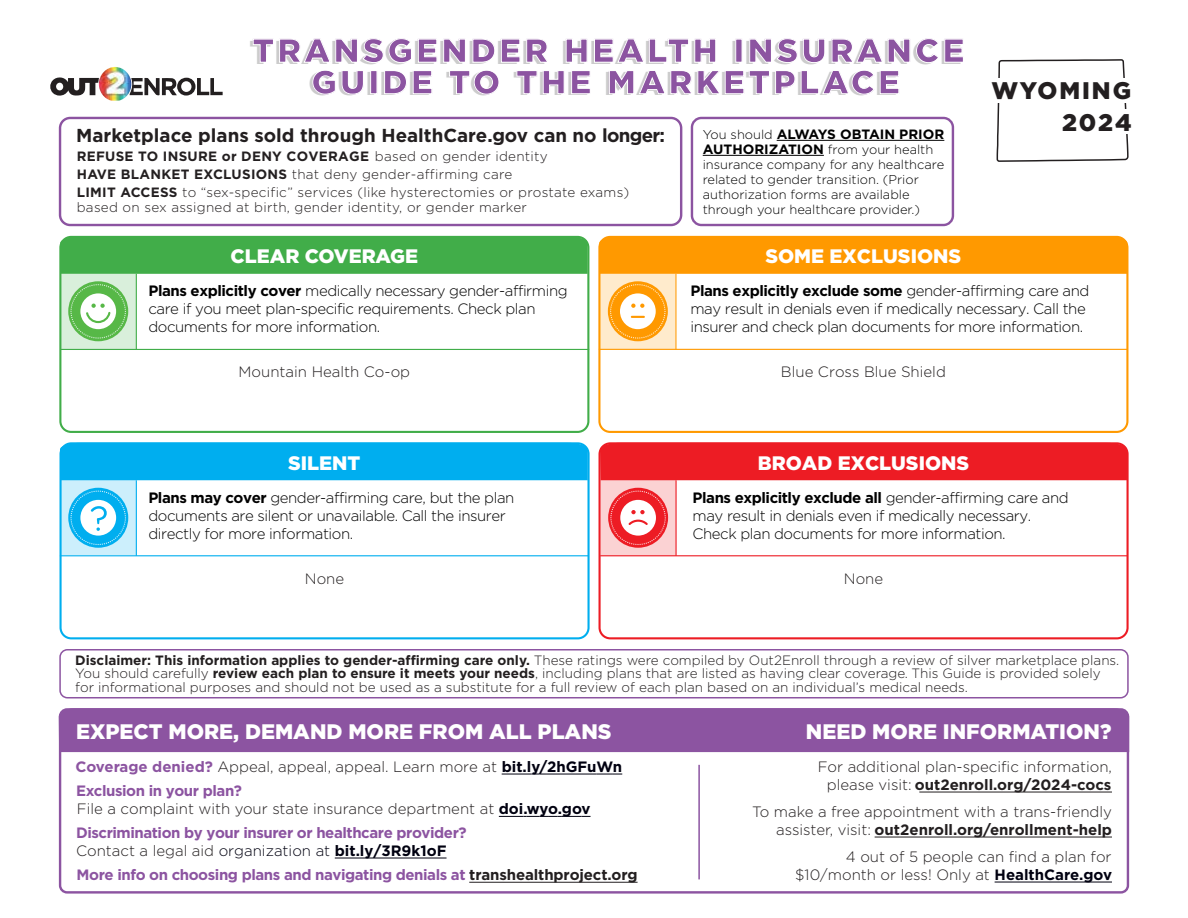
<style>
.page{position:relative;width:1188px;height:918px;background:#fff}
.page>*{position:absolute;margin:0;border:0;box-sizing:border-box;transform-origin:0 0}
.t1{font:900 33px/31.5px "Gotham";letter-spacing:.1em;color:#8c54a1;text-align:center}
.t2{font:900 24px/31.5px "Gotham";letter-spacing:.08em;color:#231f20;text-align:right}
.t3{font:900 21px "Gotham";color:#fff}
.t4{font:900 19.5px "Gotham";color:#fff}
.t5{font:700 18.75px "Gotham";color:#231f20}
.t6{font:300 15px/18px "Gotham";letter-spacing:-.03em;color:#000}
.t7{font:300 15px/27px "Gotham";color:#231f20;text-align:right}
.t8{font:700 15px/18px "Gotham";letter-spacing:-.03em;color:#8c54a1}
.t9{font:700 15px "Gotham";color:#231f20}
.t10{font:300 13.5px/13.5px "Gotham";color:#231f20}
.t11{font:300 13.5px/15px "Gotham";letter-spacing:.02em;color:#231f20}
.t12{font:700 13.5px "Gotham";letter-spacing:.02em;color:#231f20}
.t13{font:700 13.5px "Gotham";color:#000}
.t14{font:300 12.75px/15px "Gotham";color:#000}
.s1{font-weight:300}
.s2{font-weight:700}
.s3{font-weight:300;font-size:12.75px}
.s4{font-weight:700;font-size:13.5px}
.s5{font-weight:700;color:#8c54a1}
.s6{font-weight:700;color:#000010}
.s7{font-weight:300;color:#231f20}
.s8{font-weight:300;color:#000010}
.s9{color:#000010}
.s10{color:#231f20}
</style>
<div class="page">
<div style="left:58px;top:711px;width:1072px;height:42px;background:#8c54a1"></div>
<hr style="left:698px;top:765px;width:2px;height:114px;background:#8c54a1">
<hr style="left:995px;top:882px;width:117px;height:1px;background:#000010">
<hr style="left:875px;top:837px;width:237px;height:1px;background:#231f20">
<hr style="left:919px;top:792px;width:193px;height:1px;background:#231f20">
<svg style="left:502px;top:774px;width:45px;height:1px"></svg>
<hr style="left:547px;top:774px;width:50px;height:1px;background:#000010">
<svg style="left:597px;top:774px;width:25px;height:1px"></svg>
<hr style="left:469px;top:882px;width:169px;height:1px;background:#231f20">
<svg style="left:499px;top:816px;width:92px;height:1px"></svg>
<hr style="left:335px;top:858px;width:112px;height:1px;background:#000010">
<div style="left:59px;top:708px;width:1070px;height:186px;border:2px solid #8c54a1;border-radius:7px"></div>
<div style="left:59px;top:117px;width:623px;height:109px;border:2px solid #8c54a1;border-radius:10px"></div>
<svg style="left:50px;top:77px;width:49px;height:19px"></svg>
<svg style="left:131px;top:78px;width:92px;height:18px"></svg>
<img style="left:99px;top:67px;width:32px;height:34px">
<div style="left:59px;top:649px;width:1070px;height:49px;border:2px solid #8c54a1;border-radius:7px"></div>
<div style="left:61px;top:274px;width:75px;height:75px;background:#d9efdb"></div>
<svg style="left:68px;top:281px;width:60px;height:60px"></svg>
<div style="left:62px;top:236px;width:526px;height:38px;background:#41ad49"></div>
<div style="left:59px;top:236px;width:530px;height:197px;border:2px solid #41ad49;border-radius:11px"></div>
<hr style="left:60px;top:349px;width:529px;height:1px;background:#41ad49">
<hr style="left:136px;top:274px;width:1px;height:75px;background:#41ad49">
<div style="left:61px;top:480px;width:75px;height:75px;background:#cceffc"></div>
<div style="left:62px;top:445px;width:525px;height:35px;background:#00aeef"></div>
<div style="left:59px;top:442px;width:531px;height:197px;border:2px solid #00aeef;border-radius:11px"></div>
<hr style="left:60px;top:555px;width:529px;height:1px;background:#00aeef">
<hr style="left:136px;top:480px;width:1px;height:76px;background:#00aeef">
<svg style="left:68px;top:488px;width:60px;height:60px"></svg>
<div style="left:601px;top:480px;width:75px;height:75px;background:#fbd2d3"></div>
<div style="left:602px;top:445px;width:524px;height:35px;background:#ed1c24"></div>
<div style="left:599px;top:442px;width:530px;height:197px;border:2px solid #ed1c24;border-radius:11px"></div>
<hr style="left:600px;top:555px;width:527px;height:1px;background:#ed1c24">
<hr style="left:675px;top:480px;width:2px;height:76px;background:#ed1c24">
<svg style="left:608px;top:488px;width:60px;height:60px"></svg>
<div style="left:600px;top:274px;width:75px;height:75px;background:#ffebcc"></div>
<div style="left:601px;top:239px;width:395px;height:35px;background:#f90"></div>
<div style="left:598px;top:236px;width:530px;height:197px;border:2px solid #f90;border-radius:11px"></div>
<hr style="left:599px;top:349px;width:529px;height:1px;background:#f90">
<hr style="left:675px;top:274px;width:1px;height:75px;background:#f90">
<svg style="left:608px;top:281px;width:60px;height:60px"></svg>
<div style="left:691px;top:117px;width:263px;height:109px;border:2px solid #8c54a1;border-radius:9px"></div>
<hr style="left:777px;top:140px;width:167px;height:1px;background:#000">
<hr style="left:703px;top:155px;width:121px;height:1px;background:#000">
<svg style="left:996px;top:59px;width:133px;height:274px"></svg>
<div style="left:992px;top:78px;width:156px;height:25px;background:#fff"></div>
<div style="left:1044px;top:109px;width:95px;height:25px;background:#fff"></div>
<h1 class="t1" style="left:252px;top:34px;width:714px">TRANSGENDER HEALTH INSURANCE<br>GUIDE TO THE MARKETPLACE</h1>
<p class="t5" style="left:76px;top:124px;width:590px">Marketplace plans sold through HealthCare.gov can no longer:</p>
<p class="t12" style="left:77px;top:149px;width:473px">REFUSE TO INSURE or DENY COVERAGE <span class="s1">based on gender identity</span></p>
<p class="t11" style="left:77px;top:185px;width:554px"><span class="s2">LIMIT ACCESS</span> to “sex-specific” services (like hysterectomies or prostate exams) based on sex assigned at birth, gender identity, or gender marker</p>
<p class="t11" style="left:77px;top:167px;width:437px"><span class="s2">HAVE BLANKET EXCLUSIONS</span> that deny gender-affirming care</p>
<h3 class="t4" style="left:231px;top:245px;width:189px">CLEAR COVERAGE</h3>
<p class="t13" style="left:703px;top:126px;width:243px"><span class="s3">You should</span> ALWAYS OBTAIN PRIOR</p>
<p class="t14" style="left:703px;top:141px;width:243px"><span class="s4">AUTHORIZATION</span> from your health insurance company for any healthcare related to gender transition. (Prior authorization forms are available through your healthcare provider.)</p>
<h3 class="t4" style="left:765px;top:245px;width:197px">SOME EXCLUSIONS</h3>
<h2 class="t2" style="left:992px;top:75px;width:141px">WYOMING<br>2024</h2>
<p class="t6" style="left:148px;top:282px;width:421px"><span class="s2">Plans explicitly cover</span> medically necessary gender-affirming care if you meet plan-specific requirements. Check plan documents for more information.</p>
<p class="t6" style="left:690px;top:282px;width:401px"><span class="s2">Plans explicitly exclude some</span> gender-affirming care and may result in denials even if medically necessary. Call the insurer and check plan documents for more information.</p>
<p class="t7" style="left:239px;top:358px;width:173px">Mountain Health Co-op</p>
<p class="t7" style="left:781px;top:358px;width:167px">Blue Cross Blue Shield</p>
<h3 class="t4" style="left:288px;top:451px;width:74px">SILENT</h3>
<h3 class="t4" style="left:758px;top:451px;width:213px">BROAD EXCLUSIONS</h3>
<p class="t6" style="left:148px;top:489px;width:367px"><span class="s2">Plans may cover</span> gender-affirming care, but the plan documents are silent or unavailable. Call the insurer directly for more information.</p>
<p class="t6" style="left:693px;top:488px;width:378px"><span class="s2">Plans explicitly exclude all</span> gender-affirming care and may result in denials even if medically necessary.<br>Check plan documents for more information.</p>
<p class="t7" style="left:305px;top:565px;width:41px">None</p>
<p class="t7" style="left:844px;top:565px;width:41px">None</p>
<p class="t10" style="left:75px;top:653px;width:1046px"><span class="s2">Disclaimer: This information applies to gender-affirming care only.</span> These ratings were compiled by Out2Enroll through a review of silver marketplace plans.<br>You should carefully <span class="s2">review each plan to ensure it meets your needs</span>, including plans that are listed as having clear coverage. This Guide is provided solely for informational purposes and should not be used as a substitute for a full review of each plan based on an individual’s medical needs.</p>
<h3 class="t3" style="left:76px;top:719px;width:537px">EXPECT MORE, DEMAND MORE FROM ALL PLANS</h3>
<h3 class="t3" style="left:806px;top:719px;width:307px">NEED MORE INFORMATION?</h3>
<p class="t7" style="left:818px;top:753px;width:296px">For additional plan-specific information,</p>
<p class="t7" style="left:752px;top:798px;width:361px">To make a free appointment with a trans-friendly</p>
<p class="t7" style="left:75px;top:753px;width:548px"><span class="s5">Coverage denied?</span> Appeal, appeal, appeal. Learn more at <span class="s6">bit.ly/2hGFuWn</span></p>
<p class="t9" style="left:827px;top:776px;width:286px"><span class="s1">please visit:</span> out2enroll.org/2024-cocs</p>
<p class="t7" style="left:776px;top:816px;width:337px">assister, visit: <span class="s2">out2enroll.org/enrollment-help<br></span>4 out of 5 people can find a plan for</p>
<p class="t7" style="left:795px;top:861px;width:318px">$10/month or less! Only at <span class="s6">HealthCare.gov</span></p>
<p class="t7" style="left:76px;top:781px;width:516px;line-height:18.5px;text-align:left"><span class="s5">Exclusion in your plan?<br></span>File a complaint with your state insurance department at <span class="s6">doi.wyo.gov</span></p>
<p class="t8" style="left:76px;top:823px;width:392px">Discrimination by your insurer or healthcare provider?<br><span class="s7">Contact a legal aid</span> <span class="s8">organization at</span> <span class="s9">bit.ly/3R9k1oF</span></p>
<p class="t8" style="left:77px;top:866px;width:563px">More info on choosing plans and navigating denials at <span class="s10">transhealthproject.org</span></p>
</div>
